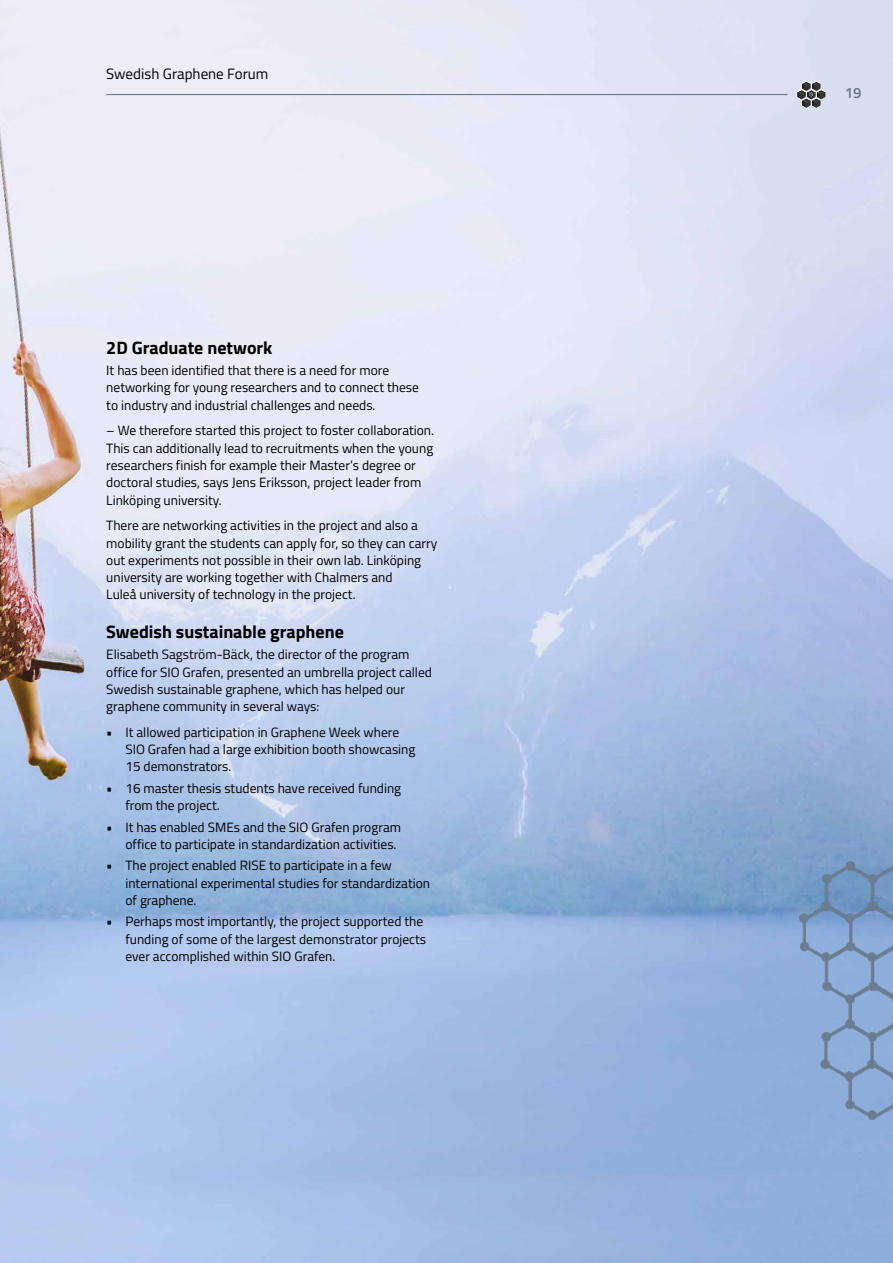
<style>
.page{position:relative;width:893px;height:1263px;background:#fff}
.page>*{position:absolute;margin:0;border:0;box-sizing:border-box;transform-origin:0 0}
.t1{font:700 18px "Titillium";color:#000}
.t2{font:15px "Titillium";color:#000}
.t3{font:600 15px "Titillium";color:#6e7785}
.t4{font:13.5px/17.2px "Titillium";color:#000}
</style>
<div class="page">
<img style="left:0;top:0;width:893px;height:1263px">
<svg style="left:797px;top:81px;width:29px;height:27px"></svg>
<hr style="left:106px;top:94px;width:681px;height:1px;background:#6e7785">
<img style="left:799px;top:862px;width:94px;height:259px">
<p class="t2" style="left:106px;top:63px;width:164px">Swedish Graphene Forum</p>
<h1 class="t1" style="left:106px;top:334px;width:168px">2D Graduate network</h1>
<p class="t4" style="left:106px;top:361px;width:314px">It has been identified that there is a need for more networking for young researchers and to connect these to industry and industrial challenges and needs.</p>
<p class="t4" style="left:106px;top:421px;width:329px">– We therefore started this project to foster collaboration.<br>This can additionally lead to recruitments when the young researchers finish for example their Master’s degree or doctoral studies, says Jens Eriksson, project leader from Linköping university.</p>
<p class="t4" style="left:106px;top:516px;width:332px">There are networking activities in the project and also a mobility grant the students can apply for, so they can carry out experiments not possible in their own lab. Linköping university are working together with Chalmers and<br>Luleå university of technology in the project.</p>
<h1 class="t1" style="left:106px;top:618px;width:239px">Swedish sustainable graphene</h1>
<p class="t4" style="left:106px;top:645px;width:327px">Elisabeth Sagström-Bäck, the director of the program office for SIO Grafen, presented an umbrella project called Swedish sustainable graphene, which has helped our graphene community in several ways:</p>
<p class="t4" style="left:125px;top:723px;width:292px;text-indent:-19px">• It allowed participation in Graphene Week where<br>SIO Grafen had a large exhibition booth showcasing<br>15 demonstrators.</p>
<p class="t4" style="left:125px;top:779px;width:277px;text-indent:-19px">• 16 master thesis students have received funding from the project.</p>
<p class="t4" style="left:125px;top:818px;width:277px;text-indent:-19px">• It has enabled SMEs and the SIO Grafen program office to participate in standardization activities.</p>
<p class="t4" style="left:125px;top:856px;width:306px;text-indent:-19px">• The project enabled RISE to participate in a few international experimental studies for standardization of graphene.</p>
<p class="t4" style="left:125px;top:912px;width:302px;text-indent:-19px">• Perhaps most importantly, the project supported the funding of some of the largest demonstrator projects ever accomplished within SIO Grafen.</p>
<p class="t3" style="left:845px;top:81px;width:18px">19</p>
</div>
